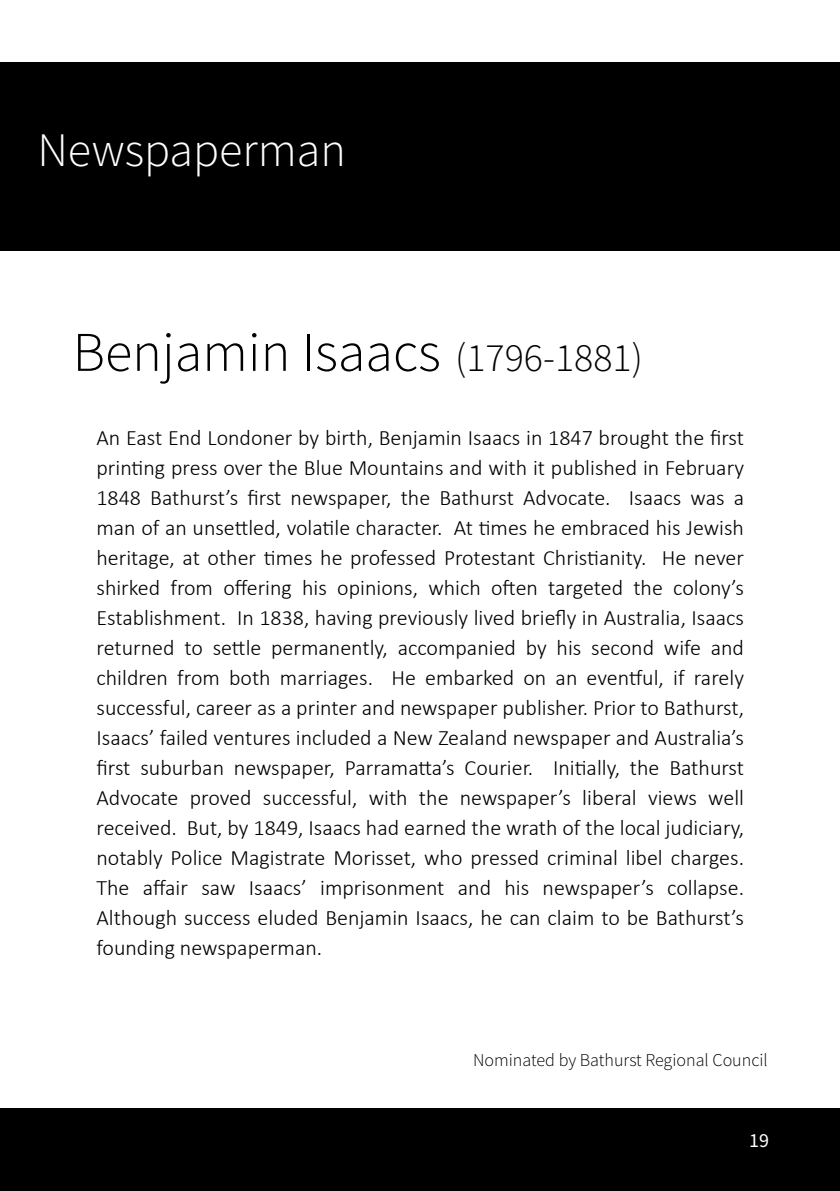
<style>
.page{position:relative;width:840px;height:1191px;background:#fff}
.page>*{position:absolute;margin:0;border:0;box-sizing:border-box;transform-origin:0 0}
.t1{font:300 56px "Source Sans Pro";color:#000}
.t2{font:300 48px "Source Sans Pro";color:#fff}
.t3{font:300 22px/30px "Calibri";color:#000;text-align:justify}
.t4{font:20px "Source Sans Pro";color:#fff}
.t5{font:300 18px "Source Sans Pro";color:#000}
.s1{font-size:40px}
</style>
<div class="page">
<div style="left:0;top:1108px;width:839px;height:83px;background:#000"></div>
<div style="left:0;top:62px;width:839px;height:189px;background:#000"></div>
<h2 class="t2" style="left:37px;top:121px;width:310px">Newspaperman</h2>
<h1 class="t1" style="left:73px;top:318px;width:571px">Benjamin Isaacs <span class="s1">(1796-1881)</span></h1>
<p class="t3" style="left:96px;top:422px;width:648px">An East End Londoner by birth, Benjamin Isaacs in 1847 brought the first printing press over the Blue Mountains and with it published in February 1848 Bathurst’s first newspaper, the Bathurst Advocate. Isaacs was a man of an unsettled, volatile character. At times he embraced his Jewish heritage, at other times he professed Protestant Christianity. He never shirked from offering his opinions, which often targeted the colony’s Establishment. In 1838, having previously lived briefly in Australia, Isaacs returned to settle permanently, accompanied by his second wife and children from both marriages. He embarked on an eventful, if rarely successful, career as a printer and newspaper publisher. Prior to Bathurst, Isaacs’ failed ventures included a New Zealand newspaper and Australia’s first suburban newspaper, Parramatta’s Courier. Initially, the Bathurst Advocate proved successful, with the newspaper’s liberal views well received. But, by 1849, Isaacs had earned the wrath of the local judiciary, notably Police Magistrate Morisset, who pressed criminal libel charges.<br>The affair saw Isaacs’ imprisonment and his newspaper’s collapse.<br>Although success eluded Benjamin Isaacs, he can claim to be Bathurst’s founding newspaperman.</p>
<p class="t5" style="left:473px;top:1048px;width:296px">Nominated by Bathurst Regional Council</p>
<p class="t4" style="left:748px;top:1127px;width:21px">19</p>
</div>
